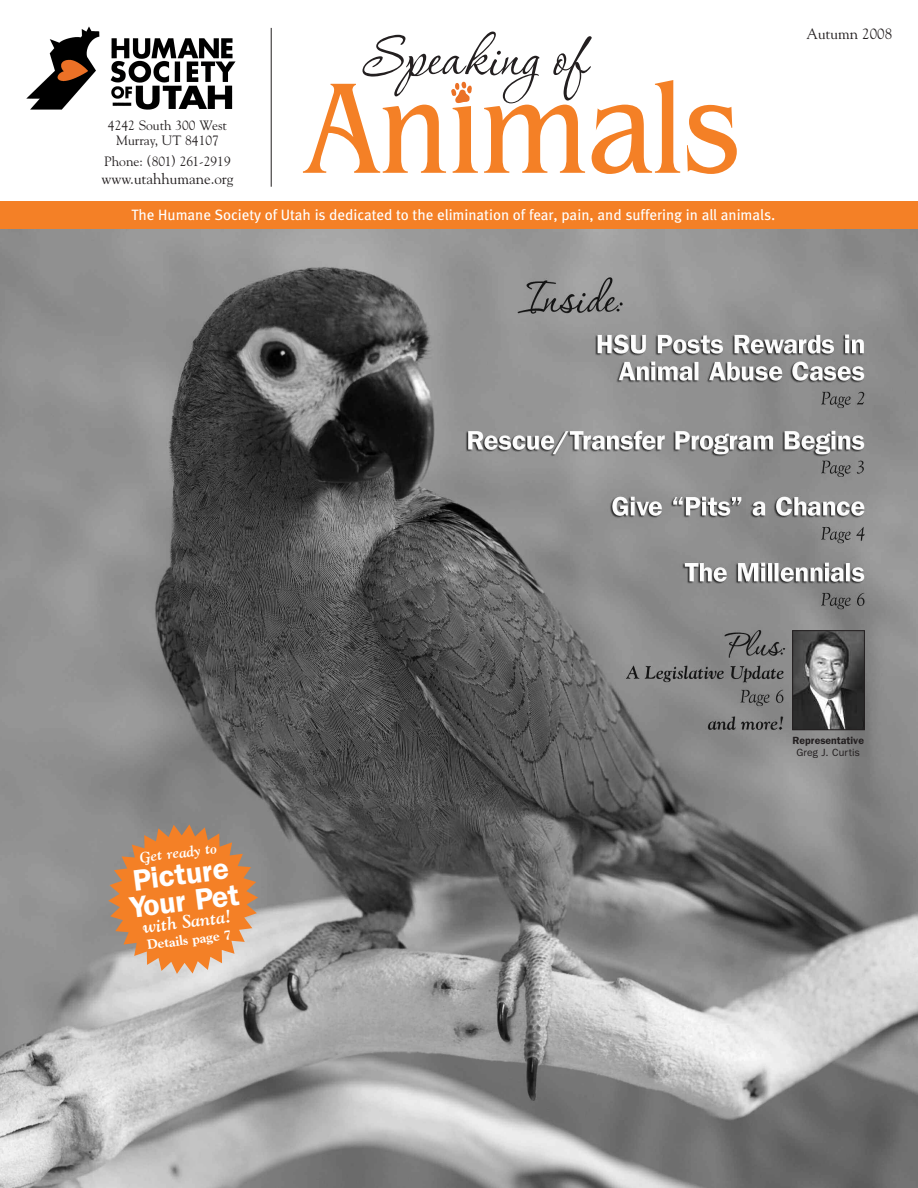
<style>
.page{position:relative;width:918px;height:1188px;background:#fff}
.page>*{position:absolute;margin:0;border:0;box-sizing:border-box;transform-origin:0 0}
.t1{font:138px "Bangle Condensed";color:#f48026}
.t2{font:72px "P22 Corinthia";color:#231f20}
.t3{font:600 30px/27px "Franklin Gothic";color:#fff}
.t4{font:italic 700 18px "Goudy";color:#fff}
.t5{font:15px "Meta";color:#fff}
.t6{font:15px "Goudy";color:#231f20}
.t7{font:italic 700 15px "Goudy";color:#fff}
.t8{font:13.5px/15px "Goudy";color:#231f20;text-align:center}
.t9{font:800 13.5px "Goudy";color:#fff}
.t10{font:600 10.5px "Franklin Gothic";color:#231f20}
.t11{font:10.5px "Franklin Gothic";color:#231f20}
</style>
<div class="page">
<img style="left:0;top:229px;width:918px;height:959px">
<div style="left:0;top:202px;width:918px;height:27px;background:#f48026"></div>
<img style="left:27px;top:26px;width:208px;height:83px">
<hr style="left:271px;top:28px;width:1px;height:159px;background:#231f20">
<svg style="left:451px;top:82px;width:21px;height:21px"></svg>
<svg style="left:108px;top:824px;width:150px;height:150px;background:#da8d51"></svg>
<img style="left:794px;top:632px;width:69px;height:96px">
<div style="left:792px;top:630px;width:73px;height:100px;border:1px solid #231f20"></div>
<p class="t8" style="left:108px;top:118px;width:121px">4242 South 300 West<br>Murray, UT 84107</p>
<p class="t8" style="left:104px;top:154px;width:128px">Phone: (801) 261-2919</p>
<p class="t6" style="left:101px;top:170px;width:134px">www.utahhumane.org</p>
<h2 class="t2" style="left:362px;top:7px;width:226px">Speaking of</h2>
<h1 class="t1" style="left:304px;top:44px;width:438px">Animals</h1>
<p class="t5" style="left:132px;top:209px;width:645px">The Humane Society of Utah is dedicated to the elimination of fear, pain, and suffering in all animals.</p>
<p class="t6" style="left:806px;top:25px;width:87px">Autumn 2008</p>
<p class="t7" style="left:139px;top:849px;width:79px;rotate:-7deg">Get ready to</p>
<h3 class="t3" style="left:125px;top:868px;width:112px;rotate:-7deg">Picture<br>Your Pet</h3>
<p class="t4" style="left:142px;top:916px;width:90px;rotate:-7deg">with Santa!</p>
<p class="t9" style="left:147px;top:939px;width:86px;rotate:-7deg">Details page 7</p>
<p class="t10" style="left:793px;top:734px;width:73px">Representative</p>
<p class="t11" style="left:797px;top:746px;width:65px">Greg J. Curtis</p>
</div>
